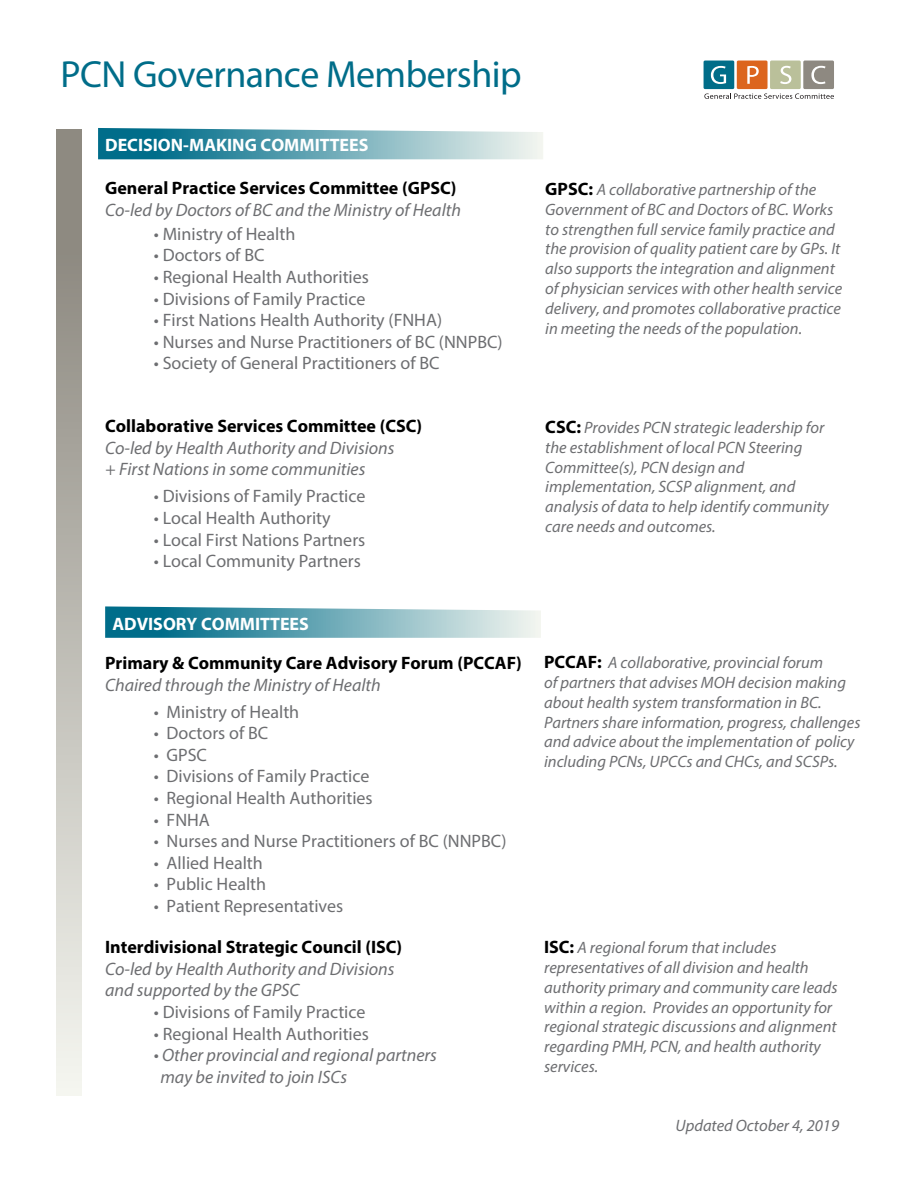
<style>
.page{position:relative;width:918px;height:1188px;background:#fff}
.page>*{position:absolute;margin:0;border:0;box-sizing:border-box;transform-origin:0 0}
.t1{font:37.95px "Myriad Pro";letter-spacing:-.015em;color:#006d89}
.t2{font:18px "Myriad Pro";color:#6d6e71}
.t3{font:italic 18px/21.6px "Myriad Pro";color:#6d6e71}
.t4{font:700 18px "Myriad Pro";color:#000}
.t5{font:700 18px "Myriad Pro";color:#fff}
.t6{font:italic 16.5px/19.8px "Myriad Pro";color:#6d6e71}
.s1{font-weight:700;font-style:normal;font-size:18px;color:#000}
</style>
<div class="page">
<svg style="left:105px;top:606px;width:436px;height:32px;background:#73aebb"></svg>
<svg style="left:98px;top:128px;width:445px;height:31px;background:#70acb9"></svg>
<div style="left:57px;top:129px;width:24px;height:967px;background:linear-gradient(to bottom,#827e75,#f4f4ef)"></div>
<div style="left:704px;top:61px;width:30px;height:28px;background:#006d89;border-radius:2px"></div>
<div style="left:737px;top:61px;width:31px;height:28px;background:#dc651e;border-radius:2px"></div>
<div style="left:770px;top:61px;width:31px;height:28px;background:#bac09a;border-radius:2px"></div>
<div style="left:803px;top:61px;width:31px;height:28px;background:#8e8981;border-radius:2px"></div>
<svg style="left:704px;top:93px;width:130px;height:6px"></svg>
<svg style="left:711px;top:66px;width:15px;height:18px"></svg>
<svg style="left:747px;top:66px;width:12px;height:18px"></svg>
<svg style="left:780px;top:66px;width:11px;height:18px"></svg>
<svg style="left:811px;top:66px;width:14px;height:18px"></svg>
<h1 class="t1" style="left:60px;top:51px;width:463px">PCN Governance Membership</h1>
<p class="t5" style="left:105px;top:133px;width:265px">DECISION-MAKING COMMITTEES</p>
<p class="t4" style="left:105px;top:176px;width:353px">General Practice Services Committee (GPSC)</p>
<p class="t3" style="left:105px;top:199px;width:357px">Co-led by Doctors of BC and the Ministry of Health</p>
<p class="t2" style="left:154px;top:223px;width:143px">• Ministry of Health</p>
<p class="t2" style="left:154px;top:244px;width:112px">• Doctors of BC</p>
<p class="t2" style="left:154px;top:266px;width:217px">• Regional Health Authorities</p>
<p class="t2" style="left:154px;top:288px;width:213px">• Divisions of Family Practice</p>
<p class="t2" style="left:154px;top:309px;width:290px">• First Nations Health Authority (FNHA)</p>
<p class="t2" style="left:154px;top:331px;width:350px">• Nurses and Nurse Practitioners of BC (NNPBC)</p>
<p class="t2" style="left:154px;top:352px;width:287px">• Society of General Practitioners of BC</p>
<p class="t4" style="left:105px;top:414px;width:319px">Collaborative Services Committee (CSC)</p>
<p class="t3" style="left:105px;top:437px;width:291px">Co-led by Health Authority and Divisions + First Nations in some communities</p>
<p class="t2" style="left:154px;top:485px;width:213px">• Divisions of Family Practice</p>
<p class="t2" style="left:154px;top:507px;width:178px">• Local Health Authority</p>
<p class="t2" style="left:154px;top:529px;width:213px">• Local First Nations Partners</p>
<p class="t2" style="left:154px;top:550px;width:208px">• Local Community Partners</p>
<p class="t5" style="left:112px;top:612px;width:198px">ADVISORY COMMITTEES</p>
<p class="t4" style="left:105px;top:651px;width:418px">Primary &amp; Community Care Advisory Forum (PCCAF)</p>
<p class="t3" style="left:105px;top:673px;width:277px">Chaired through the Ministry of Health</p>
<p class="t2" style="left:154px;top:700px;width:147px">• Ministry of Health</p>
<p class="t2" style="left:154px;top:722px;width:116px">• Doctors of BC</p>
<p class="t2" style="left:154px;top:744px;width:55px">• GPSC</p>
<p class="t2" style="left:154px;top:765px;width:217px">• Divisions of Family Practice</p>
<p class="t2" style="left:154px;top:787px;width:220px">• Regional Health Authorities</p>
<p class="t2" style="left:154px;top:808px;width:58px">• FNHA</p>
<p class="t2" style="left:154px;top:830px;width:354px">• Nurses and Nurse Practitioners of BC (NNPBC)</p>
<p class="t2" style="left:154px;top:852px;width:111px">• Allied Health</p>
<p class="t2" style="left:154px;top:873px;width:114px">• Public Health</p>
<p class="t2" style="left:154px;top:895px;width:191px">• Patient Representatives</p>
<p class="t4" style="left:105px;top:935px;width:299px">Interdivisional Strategic Council (ISC)</p>
<p class="t3" style="left:105px;top:958px;width:291px">Co-led by Health Authority and Divisions and supported by the GPSC</p>
<p class="t2" style="left:154px;top:1001px;width:213px">• Divisions of Family Practice</p>
<p class="t2" style="left:154px;top:1022px;width:217px">• Regional Health Authorities</p>
<p class="t3" style="left:160px;top:1044px;width:278px;text-indent:-7px">• Other provincial and regional partners may be invited to join ISCs</p>
<p class="t6" style="left:545px;top:179px;width:298px"><span class="s1">GPSC:</span> A collaborative partnership of the Government of BC and Doctors of BC. Works to strengthen full service family practice and the provision of quality patient care by GPs. It also supports the integration and alignment of physician services with other health service delivery, and promotes collaborative practice in meeting the needs of the population.</p>
<p class="t6" style="left:545px;top:417px;width:285px"><span class="s1">CSC:</span> Provides PCN strategic leadership for the establishment of local PCN Steering Committee(s), PCN design and implementation, SCSP alignment, and analysis of data to help identify community care needs and outcomes.</p>
<p class="t6" style="left:544px;top:653px;width:318px"><span class="s1">PCCAF:</span> A collaborative, provincial forum<br>of partners that advises MOH decision making about health system transformation in BC.<br>Partners share information, progress, challenges and advice about the implementation of policy including PCNs, UPCCs and CHCs, and SCSPs.</p>
<p class="t6" style="left:544px;top:937px;width:295px"><span class="s1">ISC:</span> A regional forum that includes representatives of all division and health authority primary and community care leads within a region. Provides an opportunity for regional strategic discussions and alignment regarding PMH, PCN, and health authority services.</p>
<p class="t6" style="left:675px;top:1116px;width:165px">Updated October 4, 2019</p>
</div>
